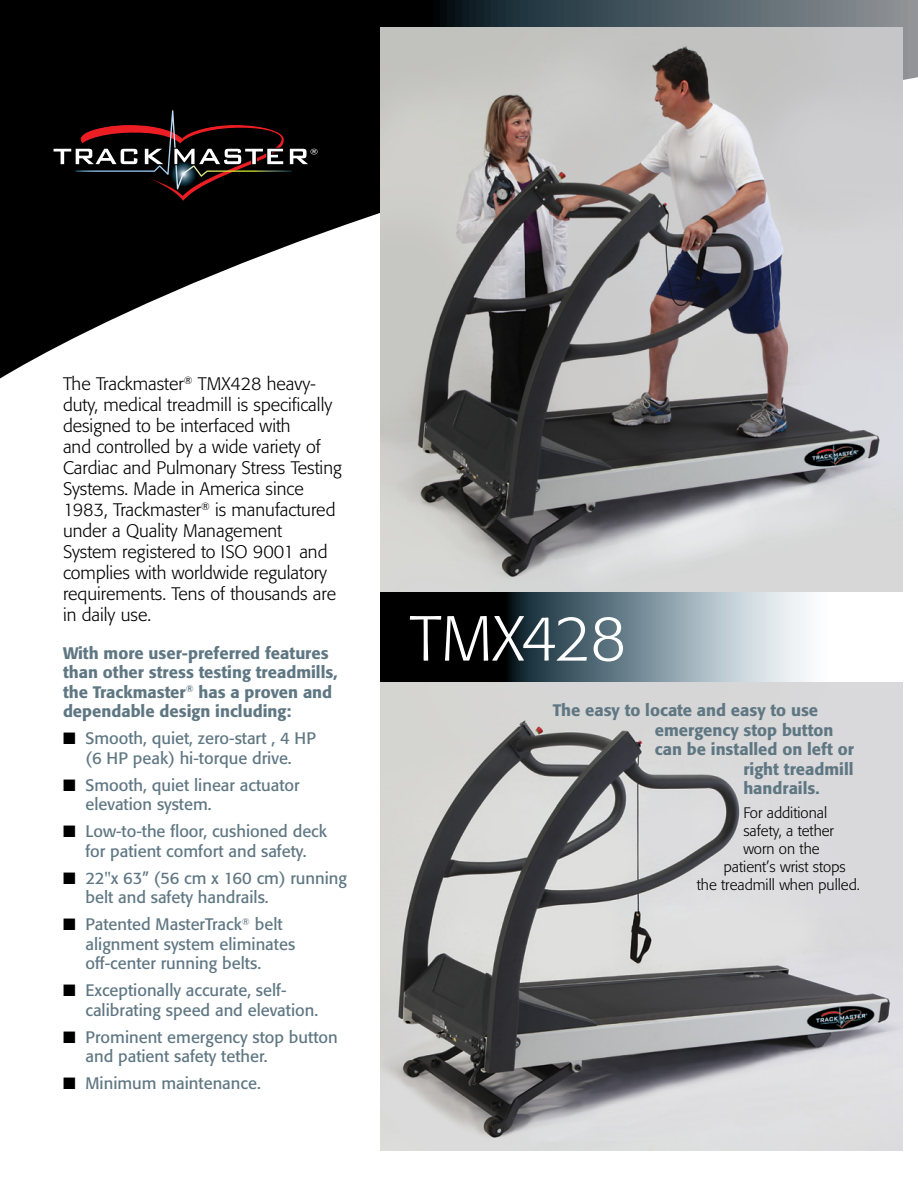
<style>
.page{position:relative;width:918px;height:1188px;background:#fff}
.page>*{position:absolute;margin:0;border:0;box-sizing:border-box;transform-origin:0 0}
.t1{font:300 63px "Formata";letter-spacing:-.02em;color:#fff}
.text{font:300 18px/21px "Formata";color:#000}
.bullets{font:16.5px/19.5px "Formata";color:#5f7783}
.head{font:500 16.5px/19.5px "Formata";color:#5f7783}
.text_smaller{font:300 15px "Formata";color:#000}
.s1{color:#000}
</style>
<div class="page">
<img style="left:380px;top:681px;width:522px;height:470px">
<svg style="left:0;top:0;width:918px;height:379px"></svg>
<img style="left:380px;top:27px;width:522px;height:566px">
<div style="left:38px;top:103px;width:290px;height:108px;background:#000;border-radius:5px"></div>
<svg style="left:53px;top:110px;width:265px;height:91px"></svg>
<svg style="left:380px;top:593px;width:427px;height:88px"></svg>
<p class="text" style="left:63px;top:374px;width:280px">The Trackmaster<sup>®</sup> TMX428 heavy&shy;duty, medical treadmill is specifically designed to be interfaced with<br>and controlled by a wide variety of<br>Cardiac and Pulmonary Stress Testing<br>Systems. Made in America since<br>1983, Trackmaster<sup>®</sup> is manufactured under a Quality Management<br>System registered to ISO 9001 and complies with worldwide regulatory requirements. Tens of thousands are in daily use.</p>
<p class="head" style="left:63px;top:643px;width:276px">With more user-preferred features than other stress testing treadmills, the Trackmaster<sup>®</sup> has a proven and dependable design including:</p>
<p class="bullets" style="left:63px;top:729px;width:255px;text-align:center"><span class="s1">■</span> Smooth, quiet, zero-start , 4 HP (6 HP peak) hi-torque drive.</p>
<p class="bullets" style="left:86px;top:775px;width:216px;text-indent:-22px"><span class="s1">■</span> Smooth, quiet linear actuator elevation system.</p>
<p class="bullets" style="left:63px;top:822px;width:266px;text-align:center"><span class="s1">■</span> Low-to-the floor, cushioned deck for patient comfort and safety.</p>
<p class="bullets" style="left:86px;top:868px;width:263px;text-indent:-22px"><span class="s1">■</span> 22"x 63” (56 cm x 160 cm) running belt and safety handrails.</p>
<p class="bullets" style="left:86px;top:915px;width:211px;text-indent:-22px"><span class="s1">■</span> Patented MasterTrack<sup>®</sup> belt alignment system eliminates off-center running belts.</p>
<p class="bullets" style="left:86px;top:981px;width:234px;text-indent:-22px"><span class="s1">■</span> Exceptionally accurate, self&shy;calibrating speed and elevation.</p>
<p class="bullets" style="left:86px;top:1027px;width:254px;text-indent:-22px"><span class="s1">■</span> Prominent emergency stop button and patient safety tether.</p>
<p class="bullets" style="left:63px;top:1074px;width:199px"><span class="s1">■</span> Minimum maintenance.</p>
<p class="t1" style="left:410px;top:602px;width:218px">TMX428</p>
<p class="head" style="left:553px;top:701px;width:267px">The easy to locate and easy to use</p>
<p class="head" style="left:655px;top:720px;width:180px">emergency stop button</p>
<p class="head" style="left:655px;top:740px;width:201px">can be installed on left or</p>
<p class="head" style="left:743px;top:759px;width:112px">right treadmill</p>
<p class="head" style="left:743px;top:779px;width:78px">handrails.</p>
<p class="text_smaller" style="left:743px;top:804px;width:85px">For additional</p>
<p class="text_smaller" style="left:743px;top:822px;width:92px">safety, a tether</p>
<p class="text_smaller" style="left:743px;top:840px;width:78px">worn on the</p>
<p class="text_smaller" style="left:724px;top:858px;width:123px">patient’s wrist stops</p>
<p class="text_smaller" style="left:697px;top:876px;width:165px">the treadmill when pulled.</p>
</div>
